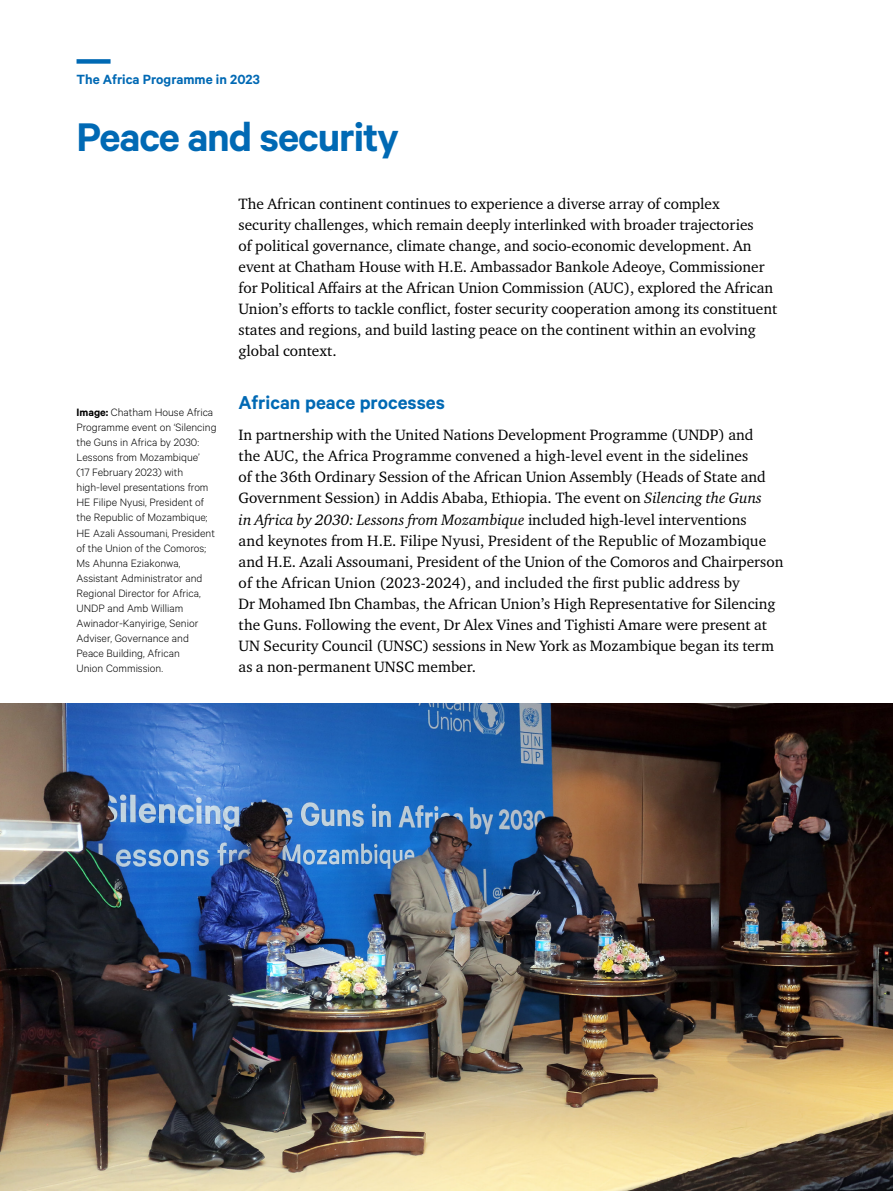
<style>
.page{position:relative;width:893px;height:1191px;background:#fff}
.page>*{position:absolute;margin:0;border:0;box-sizing:border-box;transform-origin:0 0}
.t1{font:600 45px "Calibre";letter-spacing:-.025em;color:#0069b4}
.t2{font:600 21px "Calibre";color:#0069b4}
.t3{font:15.3px/21px "Charter ITC Pro";color:#000}
.t4{font:600 15px "Calibre";color:#0069b4}
.t5{font:300 12px/15px "Calibre";color:#000}
.s1{font-weight:600}
.s2{font-style:italic}
</style>
<div class="page">
<div style="left:77px;top:59px;width:34px;height:5px;background:#0069b4"></div>
<img style="left:0;top:703px;width:893px;height:488px">
<p class="t4" style="left:77px;top:70px;width:185px">The Africa Programme in 2023</p>
<h1 class="t1" style="left:77px;top:110px;width:324px">Peace and security</h1>
<p class="t5" style="left:77px;top:405px;width:142px"><span class="s1">Image:</span> Chatham House Africa<br>Programme event on ‘Silencing the Guns in Africa by 2030:<br>Lessons from Mozambique’<br>(17 February 2023) with high-level presentations from<br>HE Filipe Nyusi, President of the Republic of Mozambique;<br>HE Azali Assoumani, President of the Union of the Comoros;<br>Ms Ahunna Eziakonwa,<br>Assistant Administrator and<br>Regional Director for Africa,<br>UNDP and Amb William<br>Awinador-Kanyirige, Senior<br>Adviser, Governance and<br>Peace Building, African<br>Union Commission.</p>
<p class="t3" style="left:239px;top:193px;width:540px">The African continent continues to experience a diverse array of complex<br>security challenges, which remain deeply interlinked with broader trajectories<br>of political governance, climate change, and socio-economic development. An event at Chatham House with H.E. Ambassador Bankole Adeoye, Commissioner for Political Affairs at the African Union Commission (AUC), explored the African Union’s efforts to tackle conflict, foster security cooperation among its constituent states and regions, and build lasting peace on the continent within an evolving global context.</p>
<h2 class="t2" style="left:239px;top:390px;width:208px">African peace processes</h2>
<p class="t3" style="left:239px;top:424px;width:546px">In partnership with the United Nations Development Programme (UNDP) and<br>the AUC, the Africa Programme convened a high-level event in the sidelines<br>of the 36th Ordinary Session of the African Union Assembly (Heads of State and Government Session) in Addis Ababa, Ethiopia. The event on <span class="s2">Silencing the Guns<br>in Africa by 2030: Lessons from Mozambique</span> included high-level interventions<br>and keynotes from H.E. Filipe Nyusi, President of the Republic of Mozambique and H.E. Azali Assoumani, President of the Union of the Comoros and Chairperson of the African Union (2023-2024), and included the first public address by<br>Dr Mohamed Ibn Chambas, the African Union’s High Representative for Silencing the Guns. Following the event, Dr Alex Vines and Tighisti Amare were present at UN Security Council (UNSC) sessions in New York as Mozambique began its term as a non-permanent UNSC member.</p>
</div>
